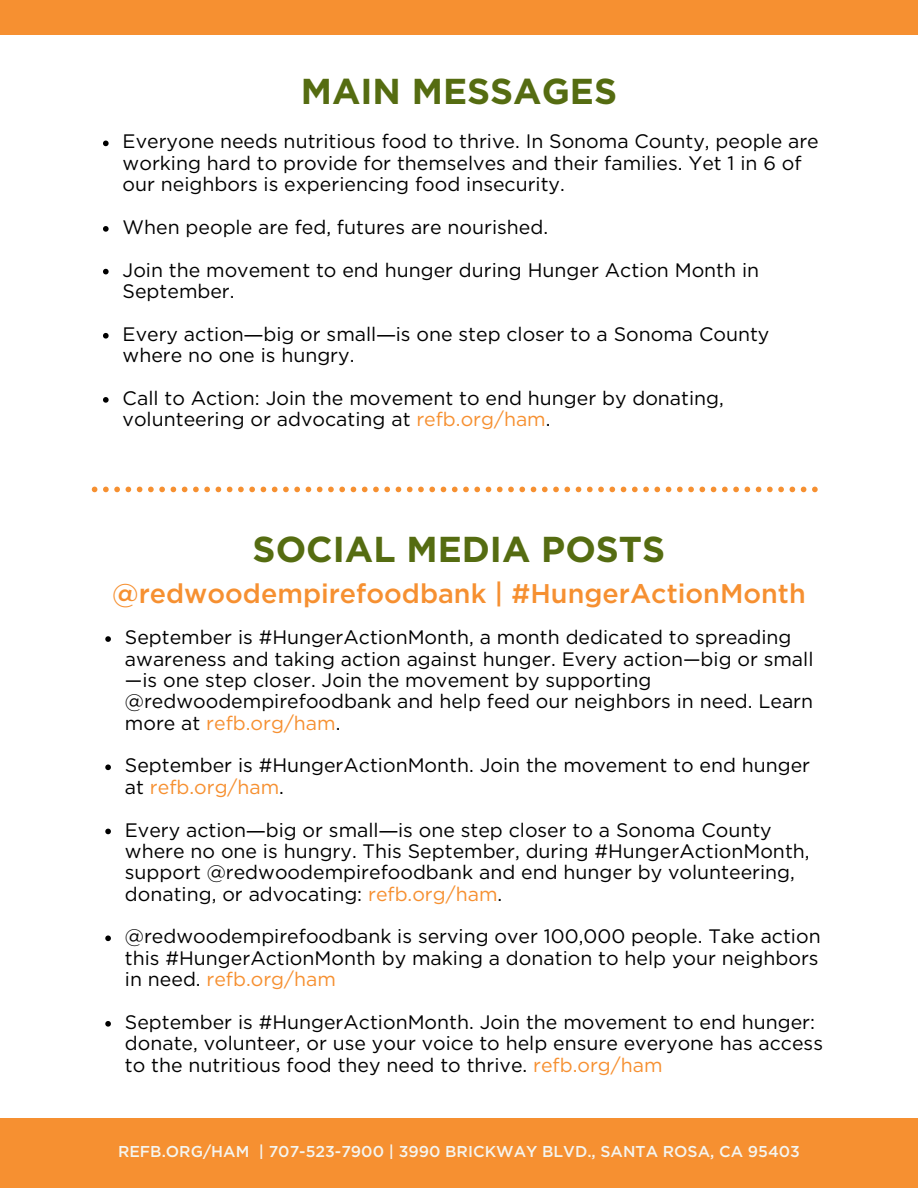
<style>
.page{position:relative;width:918px;height:1188px;background:#fff}
.page>*{position:absolute;margin:0;border:0;box-sizing:border-box;transform-origin:0 0}
.t1{font:700 36px "Gotham";color:#556c11}
.t2{font:500 27px "Gotham";color:#f69031}
.t3{font:19.5px/21.3px "Gotham";color:#000}
.t4{font:500 15.75px "Gotham";color:#f5f5ef}
.s1{font-family:"Noto Sans"}
.s2{color:#f69031}
</style>
<div class="page">
<div style="left:0;top:1118px;width:918px;height:70px;background:#f69031"></div>
<svg style="left:92px;top:487px;width:726px;height:5px"></svg>
<svg style="left:105px;top:636px;width:6px;height:6px"></svg>
<svg style="left:105px;top:765px;width:6px;height:5px"></svg>
<svg style="left:105px;top:829px;width:6px;height:5px"></svg>
<svg style="left:105px;top:936px;width:6px;height:5px"></svg>
<svg style="left:105px;top:1021px;width:6px;height:6px"></svg>
<svg style="left:103px;top:141px;width:6px;height:5px"></svg>
<svg style="left:103px;top:226px;width:6px;height:6px"></svg>
<svg style="left:103px;top:269px;width:6px;height:5px"></svg>
<svg style="left:103px;top:333px;width:6px;height:6px"></svg>
<svg style="left:103px;top:397px;width:6px;height:6px"></svg>
<div style="left:0;top:0;width:918px;height:34px;background:#f69031"></div>
<p class="t1" style="left:301px;top:70px;width:318px">MAIN MESSAGES</p>
<p class="t3" style="left:123px;top:131px;width:698px">Everyone needs nutritious food to thrive. In Sonoma County, people are working hard to provide for themselves and their families. Yet 1 in 6 of our neighbors is experiencing food insecurity.</p>
<p class="t3" style="left:123px;top:216px;width:427px">When people are fed, futures are nourished.</p>
<p class="t3" style="left:123px;top:259px;width:638px">Join the movement to end hunger during Hunger Action Month in<br>September.</p>
<p class="t3" style="left:123px;top:323px;width:648px">Every action<span class="s1">―</span>big or small<span class="s1">―</span>is one step closer to a Sonoma County where no one is hungry.</p>
<p class="t3" style="left:123px;top:387px;width:603px">Call to Action: Join the movement to end hunger by donating, volunteering or advocating at <span class="s2">refb.org/ham</span>.</p>
<p class="t1" style="left:253px;top:527px;width:414px">SOCIAL MEDIA POSTS</p>
<p class="t2" style="left:112px;top:577px;width:695px">@redwoodempirefoodbank | #HungerActionMonth</p>
<p class="t3" style="left:125px;top:626px;width:690px">September is #HungerActionMonth, a month dedicated to spreading awareness and taking action against hunger. Every action—big or small —is one step closer. Join the movement by supporting @redwoodempirefoodbank and help feed our neighbors in need. Learn more at <span class="s2">refb.org/ham</span>.</p>
<p class="t3" style="left:125px;top:755px;width:687px">September is #HungerActionMonth. Join the movement to end hunger at <span class="s2">refb.org/ham</span>.</p>
<p class="t3" style="left:125px;top:819px;width:686px">Every action<span class="s1">―</span>big or small<span class="s1">―</span>is one step closer to a Sonoma County where no one is hungry. This September, during #HungerActionMonth, support @redwoodempirefoodbank and end hunger by volunteering, donating, or advocating: <span class="s2">refb.org/ham</span>.</p>
<p class="t3" style="left:125px;top:926px;width:697px;text-align:justify">@redwoodempirefoodbank is serving over 100,000 people. Take action this #HungerActionMonth by making a donation to help your neighbors in need. <span class="s2">refb.org/ham</span></p>
<p class="t3" style="left:125px;top:1011px;width:700px">September is #HungerActionMonth. Join the movement to end hunger: donate, volunteer, or use your voice to help ensure everyone has access to the nutritious food they need to thrive. <span class="s2">refb.org/ham</span></p>
<p class="t4" style="left:118px;top:1142px;width:683px">REFB.ORG/HAM | 707-523-7900 | 3990 BRICKWAY BLVD., SANTA ROSA, CA 95403</p>
</div>
